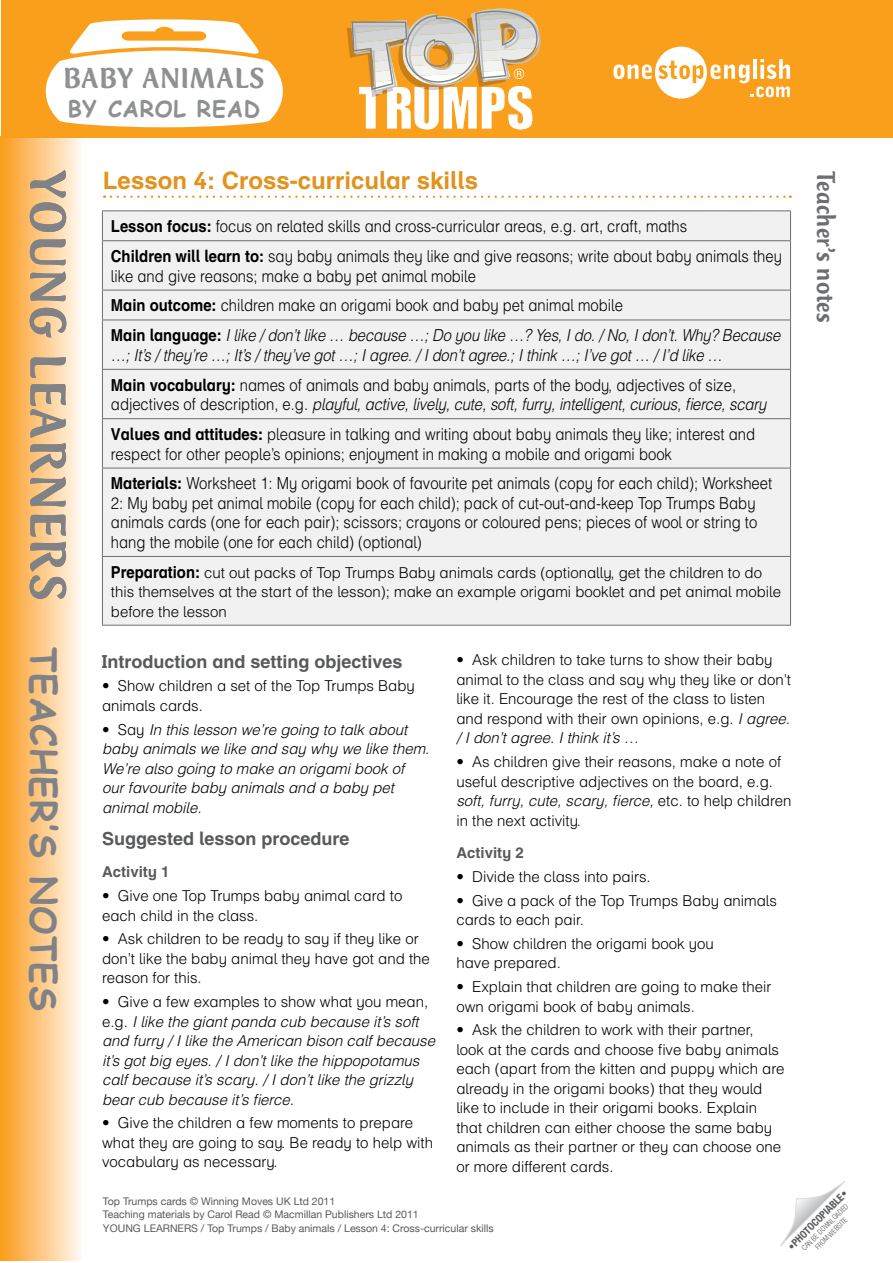
<style>
.page{position:relative;width:893px;height:1263px;background:#fff}
.page>*{position:absolute;margin:0;border:0;box-sizing:border-box;transform-origin:0 0}
.t1{font:500 52.5px "Mercurius";letter-spacing:.04em;color:#808285}
.t2{font:700 36px "Comic Sans MS";letter-spacing:.03em;color:#808285}
.t3{font:500 30px "Mercurius";color:#8e9092}
.t4{font:500 27px "Mercurius";letter-spacing:.02em;color:#6d6e71;scale:.9 1}
.t5{font:700 24px "Helvetica Infant";color:#e2931d}
.t6{font:700 22.5px "Comic Sans MS";letter-spacing:.03em;color:#8e9092}
.t7{font:700 18px "Helvetica Infant";color:#58595b}
.t8{font:300 16.5px/29.8px "Helvetica Infant";color:#000;scale:.9 1}
.t9{font:italic 300 16.5px/29.8px "Helvetica Infant";letter-spacing:-.01em;color:#000;scale:.9 1}
.t10{font:300 15px/19.5px "Helvetica Infant";color:#000}
.t11{font:italic 300 15px/19.5px "Helvetica Infant";color:#000}
.t12{font:700 15px "Helvetica Infant";color:#58595b}
.t13{font:10.5px/13.5px "Helvetica Neue";color:#58595b}
.t14{font:700 condensed 10.5px "Helvetica Neue";color:#58595b}
.t15{font:300 condensed 7.5px/9px "Helvetica Neue";color:#58595b;text-align:center}
.s1{font-weight:700}
.s2{font-style:italic}
.s3{font-weight:700;font-style:normal}
.s4{font-style:normal}
.s5{font-weight:700;font-size:16.5px}
.s6{font-weight:400}
</style>
<div class="page">
<svg style="left:780px;top:1181px;width:65px;height:65px"></svg>
<div style="left:1px;top:136px;width:83px;height:1124px;background:linear-gradient(to right,#fa9c1c,#fffbf8)"></div>
<div style="left:1px;top:0;width:892px;height:137px;background:#f99f1c"></div>
<svg style="left:613px;top:47px;width:177px;height:52px"></svg>
<svg style="left:45px;top:19px;width:238px;height:108px"></svg>
<svg style="left:347px;top:8px;width:194px;height:122px"></svg>
<svg style="left:111px;top:196px;width:680px;height:2px"></svg>
<div style="left:103px;top:211px;width:687px;height:414px;background:#f1f1f2"></div>
<hr style="left:102px;top:210px;width:689px;height:1px;background:#6d6e71">
<svg style="left:102px;top:211px;width:1px;height:29px"></svg>
<svg style="left:790px;top:211px;width:1px;height:29px"></svg>
<hr style="left:102px;top:240px;width:689px;height:1px;background:#6d6e71">
<hr style="left:102px;top:241px;width:1px;height:49px;background:#6d6e71">
<hr style="left:790px;top:241px;width:1px;height:49px;background:#6d6e71">
<hr style="left:102px;top:290px;width:689px;height:1px;background:#6d6e71">
<hr style="left:102px;top:290px;width:1px;height:30px;background:#6d6e71">
<hr style="left:790px;top:290px;width:1px;height:30px;background:#6d6e71">
<hr style="left:102px;top:320px;width:689px;height:1px;background:#6d6e71">
<hr style="left:102px;top:320px;width:1px;height:49px;background:#6d6e71">
<hr style="left:790px;top:320px;width:1px;height:49px;background:#6d6e71">
<hr style="left:102px;top:369px;width:689px;height:1px;background:#6d6e71">
<hr style="left:102px;top:370px;width:1px;height:48px;background:#6d6e71">
<hr style="left:790px;top:370px;width:1px;height:48px;background:#6d6e71">
<hr style="left:102px;top:418px;width:689px;height:1px;background:#6d6e71">
<hr style="left:102px;top:419px;width:1px;height:49px;background:#6d6e71">
<hr style="left:790px;top:419px;width:1px;height:49px;background:#6d6e71">
<hr style="left:102px;top:468px;width:689px;height:1px;background:#6d6e71">
<hr style="left:102px;top:468px;width:1px;height:88px;background:#6d6e71">
<hr style="left:790px;top:468px;width:1px;height:88px;background:#6d6e71">
<hr style="left:102px;top:556px;width:689px;height:1px;background:#6d6e71">
<hr style="left:102px;top:557px;width:1px;height:68px;background:#6d6e71">
<hr style="left:790px;top:557px;width:1px;height:68px;background:#6d6e71">
<hr style="left:102px;top:625px;width:689px;height:1px;background:#6d6e71">
<h3 class="t3" style="left:64px;top:62px;width:37px">BABY</h3>
<h3 class="t3" style="left:142px;top:62px;width:91px">ANIMALS</h3>
<h3 class="t6" style="left:68px;top:92px;width:194px">BY CAROL READ</h3>
<h1 class="t1" style="left:77px;top:171px;width:431px;rotate:90deg">YOUNG LEARNERS</h1>
<h3 class="t4" style="left:841px;top:171px;width:170px;rotate:90deg">TEACHER’S NOTES</h3>
<h3 class="t5" style="left:103px;top:166px;width:377px">Lesson 4: Cross-curricular skills</h3>
<p class="t8" style="left:111px;top:211px;width:747px"><span class="s1">Lesson focus:</span> focus on related skills and cross-curricular areas, e.g. art, craft, maths<br><span class="s1">Children will learn to:</span> say baby animals they like and give reasons; write about baby animals they</p>
<p class="t8" style="left:111px;top:260px;width:745px">like and give reasons; make a baby pet animal mobile<br><span class="s1">Main outcome:</span> children make an origami book and baby pet animal mobile<br><span class="s1">Main language:</span> <span class="s2">I like / don’t like … because …; Do you like …? Yes, I do. / No, I don’t. Why? Because</span></p>
<p class="t9" style="left:111px;top:340px;width:696px">…; It’s / they’re …; It’s / they’ve got …; I agree. / I don’t agree.; I think …; I’ve got … / I’d like …<br><span class="s3">Main vocabulary:</span> <span class="s4">names of animals and baby animals, parts of the body, adjectives of size,</span></p>
<p class="t8" style="left:111px;top:389px;width:730px">adjectives of description, e.g. <span class="s2">playful, active, lively, cute, soft, furry, intelligent, curious, fierce, scary<br></span><span class="s1">Values and attitudes:</span> pleasure in talking and writing about baby animals they like; interest and</p>
<p class="t8" style="left:111px;top:438px;width:736px">respect for other people’s opinions; enjoyment in making a mobile and origami book<br><span class="s1">Materials:</span> Worksheet 1: My origami book of favourite pet animals (copy for each child); Worksheet</p>
<p class="t8" style="left:111px;top:493px;width:720px;line-height:19.5px;text-align:justify">2: My baby pet animal mobile (copy for each child); pack of cut-out-and-keep Top Trumps Baby animals cards (one for each pair); scissors; crayons or coloured pens; pieces of wool or string to hang the mobile (one for each child) (optional)</p>
<p class="t10" style="left:111px;top:562px;width:672px"><span class="s5">Preparation:</span> cut out packs of Top Trumps Baby animals cards (optionally, get the children to do this themselves at the start of the lesson); make an example origami booklet and pet animal mobile before the lesson</p>
<p class="t7" style="left:102px;top:650px;width:302px">Introduction and setting objectives</p>
<p class="t10" style="left:102px;top:676px;width:314px">• Show children a set of the Top Trumps Baby animals cards.</p>
<p class="t11" style="left:102px;top:719px;width:329px"><span class="s4">• Say</span> In this lesson we’re going to talk about baby animals we like and say why we like them.<br>We’re also going to make an origami book of our favourite baby animals and a baby pet animal mobile.</p>
<p class="t7" style="left:102px;top:828px;width:249px">Suggested lesson procedure</p>
<p class="t12" style="left:102px;top:863px;width:69px">Activity 1</p>
<p class="t10" style="left:102px;top:885px;width:302px">• Give one Top Trumps baby animal card to each child in the class.</p>
<p class="t10" style="left:102px;top:929px;width:329px">• Ask children to be ready to say if they like or don’t like the baby animal they have got and the reason for this.</p>
<p class="t11" style="left:102px;top:991px;width:335px"><span class="s4">• Give a few examples to show what you mean, e.g.</span> I like the giant panda cub because it’s soft and furry / I like the American bison calf because it’s got big eyes. / I don’t like the hippopotamus calf because it’s scary. / I don’t like the grizzly bear cub because it’s fierce.</p>
<p class="t10" style="left:102px;top:1113px;width:332px">• Give the children a few moments to prepare what they are going to say. Be ready to help with vocabulary as necessary.</p>
<h2 class="t2" style="left:70px;top:647px;width:365px;rotate:90deg">TEACHER’S NOTES</h2>
<p class="t10" style="left:456px;top:650px;width:336px">• Ask children to take turns to show their baby animal to the class and say why they like or don’t like it. Encourage the rest of the class to listen and respond with their own opinions, e.g. <span class="s2">I agree. / I don’t agree. I think it’s …</span></p>
<p class="t10" style="left:456px;top:752px;width:337px">• As children give their reasons, make a note of useful descriptive adjectives on the board, e.g. <span class="s2">soft, furry, cute, scary, fierce,</span> etc. to help children in the next activity.</p>
<p class="t12" style="left:456px;top:843px;width:69px">Activity 2</p>
<p class="t10" style="left:456px;top:866px;width:196px">• Divide the class into pairs.</p>
<p class="t10" style="left:456px;top:890px;width:322px">• Give a pack of the Top Trumps Baby animals cards to each pair.</p>
<p class="t10" style="left:456px;top:933px;width:259px">• Show children the origami book you have prepared.</p>
<p class="t10" style="left:456px;top:976px;width:316px">• Explain that children are going to make their own origami book of baby animals.</p>
<p class="t10" style="left:456px;top:1020px;width:330px">• Ask the children to work with their partner, look at the cards and choose five baby animals each (apart from the kitten and puppy which are already in the origami books) that they would like to include in their origami books. Explain that children can either choose the same baby animals as their partner or they can choose one or more different cards.</p>
<p class="t13" style="left:103px;top:1194px;width:392px">Top Trumps cards © Winning Moves UK Ltd 2011<br>Teaching materials by Carol Read © Macmillan Publishers Ltd 2011<br>YOUNG LEARNERS / Top Trumps / Baby animals / Lesson 4: Cross-curricular skills</p>
<p class="t14" style="left:785px;top:1243px;width:81px;rotate:-45deg"><span class="s6">•</span>PHOTOCOPIABLE<span class="s6">•</span></p>
<p class="t15" style="left:800px;top:1246px;width:64px;rotate:-45deg">CAN BE DOWNLOADED<br>FROM WEBSITE</p>
</div>
